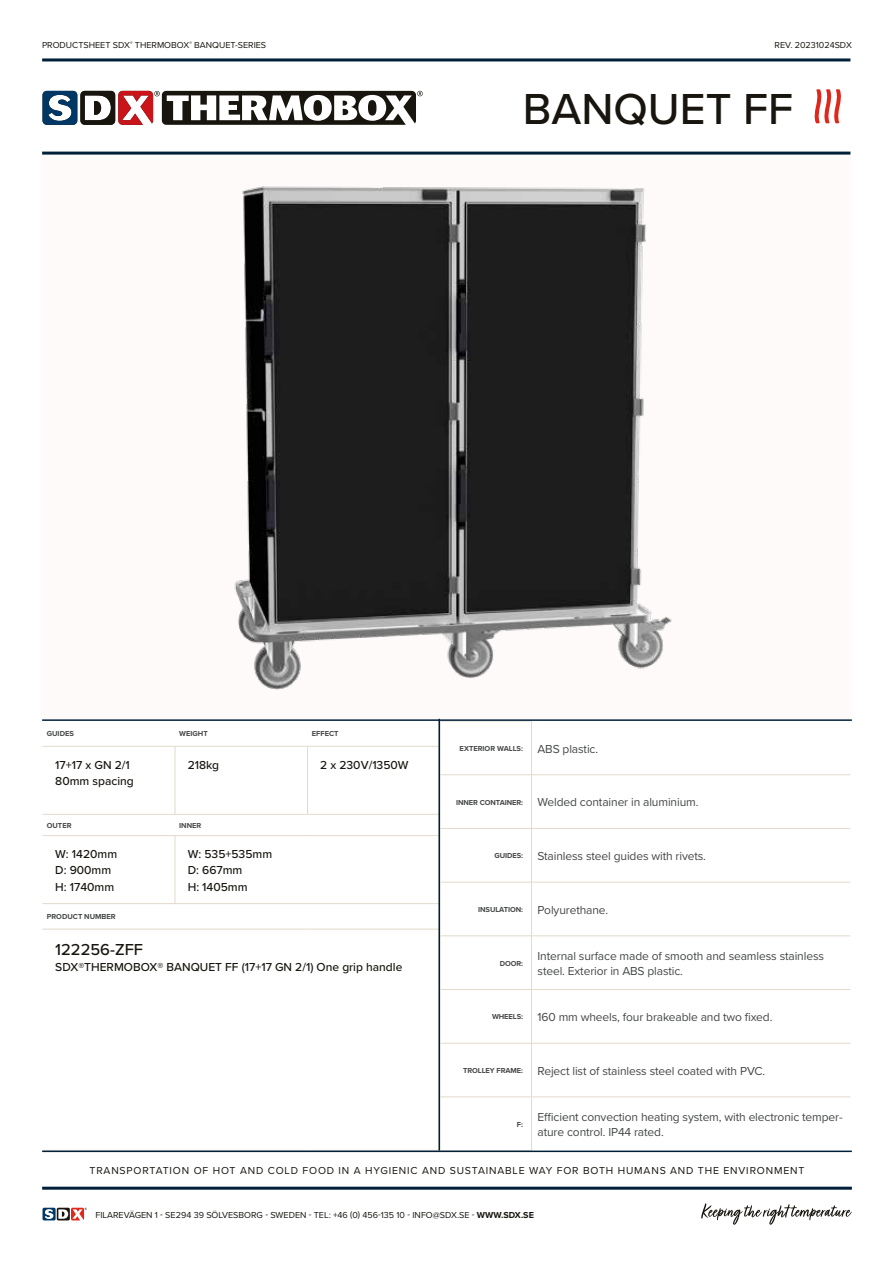
<style>
.page{position:relative;width:893px;height:1263px;background:#fff}
.page>*{position:absolute;margin:0;border:0;box-sizing:border-box;transform-origin:0 0}
.t1{font:500 45px "Proxima Nova";color:#18150f}
.t2{font:500 16.5px "Proxima Nova";color:#18150f}
.t3{font:12px/15px "Proxima Nova";letter-spacing:-.01em;color:#454847}
.t4{font:500 12px/16.5px "Proxima Nova";color:#18150f}
.t5{font:10.5px "Proxima Nova";letter-spacing:.08em;color:#18150f}
.t6{font:9px "Proxima Nova";color:#18150f}
.t7{font:700 7.5px "Proxima Nova";color:#454847}
.s1{font-weight:400;font-size:12px}
.s2{font-weight:700;font-size:7.5px}
.s3{font-weight:700}
</style>
<div class="page">
<div style="left:41px;top:154px;width:809px;height:565px;background:#fefafa"></div>
<img style="left:234px;top:186px;width:438px;height:504px">
<hr style="left:43px;top:746px;width:132px;height:1px;background:#e2dacb">
<hr style="left:175px;top:746px;width:132px;height:1px;background:#e2dacb">
<hr style="left:175px;top:746px;width:1px;height:68px;background:#e2dacb">
<hr style="left:307px;top:746px;width:133px;height:1px;background:#e2dacb">
<hr style="left:43px;top:814px;width:132px;height:1px;background:#e2dacb">
<hr style="left:175px;top:814px;width:132px;height:1px;background:#e2dacb">
<hr style="left:307px;top:814px;width:133px;height:1px;background:#e2dacb">
<hr style="left:43px;top:903px;width:132px;height:1px;background:#e2dacb">
<hr style="left:175px;top:903px;width:132px;height:1px;background:#e2dacb">
<hr style="left:307px;top:903px;width:133px;height:1px;background:#e2dacb">
<hr style="left:43px;top:835px;width:132px;height:1px;background:#e2dacb">
<hr style="left:175px;top:835px;width:132px;height:1px;background:#e2dacb">
<hr style="left:175px;top:836px;width:1px;height:67px;background:#e2dacb">
<hr style="left:307px;top:835px;width:133px;height:1px;background:#e2dacb">
<hr style="left:43px;top:929px;width:132px;height:1px;background:#e2dacb">
<hr style="left:175px;top:929px;width:132px;height:1px;background:#e2dacb">
<hr style="left:307px;top:929px;width:133px;height:1px;background:#e2dacb">
<hr style="left:307px;top:746px;width:1px;height:68px;background:#e2dacb">
<hr style="left:440px;top:721px;width:92px;height:1px;background:#e2dacb">
<hr style="left:440px;top:721px;width:1px;height:53px;background:#e2dacb">
<hr style="left:531px;top:721px;width:1px;height:53px;background:#e2dacb">
<hr style="left:440px;top:774px;width:91px;height:1px;background:#e2dacb">
<hr style="left:440px;top:775px;width:1px;height:53px;background:#e2dacb">
<hr style="left:531px;top:774px;width:319px;height:1px;background:#e2dacb">
<hr style="left:531px;top:775px;width:1px;height:53px;background:#e2dacb">
<hr style="left:440px;top:828px;width:91px;height:1px;background:#e2dacb">
<hr style="left:440px;top:829px;width:1px;height:53px;background:#e2dacb">
<hr style="left:531px;top:828px;width:319px;height:1px;background:#e2dacb">
<hr style="left:531px;top:829px;width:1px;height:53px;background:#e2dacb">
<hr style="left:440px;top:882px;width:91px;height:1px;background:#e2dacb">
<hr style="left:440px;top:882px;width:1px;height:54px;background:#e2dacb">
<hr style="left:531px;top:882px;width:319px;height:1px;background:#e2dacb">
<hr style="left:531px;top:882px;width:1px;height:54px;background:#e2dacb">
<hr style="left:440px;top:935px;width:91px;height:1px;background:#e2dacb">
<hr style="left:440px;top:936px;width:1px;height:53px;background:#e2dacb">
<hr style="left:531px;top:935px;width:319px;height:1px;background:#e2dacb">
<hr style="left:531px;top:936px;width:1px;height:53px;background:#e2dacb">
<hr style="left:440px;top:989px;width:91px;height:1px;background:#e2dacb">
<hr style="left:440px;top:990px;width:1px;height:53px;background:#e2dacb">
<hr style="left:531px;top:989px;width:319px;height:1px;background:#e2dacb">
<hr style="left:531px;top:990px;width:1px;height:53px;background:#e2dacb">
<hr style="left:440px;top:1043px;width:91px;height:1px;background:#e2dacb">
<hr style="left:440px;top:1043px;width:1px;height:54px;background:#e2dacb">
<hr style="left:531px;top:1043px;width:319px;height:1px;background:#e2dacb">
<hr style="left:531px;top:1043px;width:1px;height:54px;background:#e2dacb">
<hr style="left:440px;top:1097px;width:91px;height:1px;background:#e2dacb">
<hr style="left:440px;top:1097px;width:1px;height:53px;background:#e2dacb">
<hr style="left:531px;top:1097px;width:319px;height:1px;background:#e2dacb">
<hr style="left:531px;top:1097px;width:1px;height:53px;background:#e2dacb">
<hr style="left:42px;top:1150px;width:810px;height:2px;background:#001f39">
<hr style="left:42px;top:1187px;width:810px;height:3px;background:#001f39">
<hr style="left:42px;top:58px;width:808px;height:3px;background:#001f39">
<hr style="left:42px;top:152px;width:808px;height:3px;background:#001f39">
<svg style="left:43px;top:91px;width:380px;height:34px"></svg>
<svg style="left:43px;top:1208px;width:44px;height:12px"></svg>
<svg style="left:701px;top:1203px;width:151px;height:22px"></svg>
<hr style="left:42px;top:719px;width:810px;height:2px;background:#001f39">
<hr style="left:438px;top:719px;width:2px;height:431px;background:#001f39">
<svg style="left:814px;top:89px;width:27px;height:34px"></svg>
<p class="t6" style="left:42px;top:39px;width:226px">PRODUCTSHEET SDX<sup>®</sup> THERMOBOX<sup>®</sup> BANQUET-SERIES</p>
<p class="t6" style="left:775px;top:39px;width:79px">REV. 20231024SDX</p>
<h1 class="t1" style="left:523px;top:76px;width:272px">BANQUET FF</h1>
<p class="t7" style="left:47px;top:728px;width:29px">GUIDES</p>
<p class="t7" style="left:179px;top:728px;width:30px">WEIGHT</p>
<p class="t7" style="left:312px;top:728px;width:28px">EFFECT</p>
<p class="t4" style="left:55px;top:756px;width:80px">17+17 x GN 2/1<br>80mm spacing</p>
<p class="t4" style="left:188px;top:756px;width:33px">218kg</p>
<p class="t4" style="left:320px;top:756px;width:90px">2 x 230V/1350W</p>
<p class="t7" style="left:47px;top:820px;width:26px">OUTER</p>
<p class="t7" style="left:179px;top:820px;width:24px">INNER</p>
<p class="t4" style="left:55px;top:845px;width:63px">W: 1420mm<br>D: 900mm<br>H: 1740mm</p>
<p class="t4" style="left:188px;top:845px;width:86px">W: 535+535mm<br>D: 667mm<br>H: 1405mm</p>
<p class="t7" style="left:47px;top:911px;width:71px">PRODUCT NUMBER</p>
<h2 class="t2" style="left:55px;top:937px;width:89px">122256-ZFF</h2>
<p class="t4" style="left:55px;top:959px;width:349px">SDX®THERMOBOX® BANQUET FF (17+17 GN 2/1) One grip handle</p>
<p class="t7" style="left:460px;top:743px;width:140px">EXTERIOR WALLS: <span class="s1">ABS plastic.</span></p>
<p class="t3" style="left:456px;top:794px;width:244px"><span class="s2">INNER CONTAINER:</span> Welded container in aluminium.</p>
<p class="t3" style="left:494px;top:848px;width:213px"><span class="s2">GUIDES:</span> Stainless steel guides with rivets.</p>
<p class="t3" style="left:478px;top:902px;width:132px"><span class="s2">INSULATION:</span> Polyurethane.</p>
<p class="t7" style="left:500px;top:957px;width:25px">DOOR:</p>
<p class="t3" style="left:537px;top:948px;width:288px">Internal surface made of smooth and seamless stainless steel. Exterior in ABS plastic.</p>
<p class="t3" style="left:492px;top:1009px;width:282px"><span class="s2">WHEELS:</span> 160 mm wheels, four brakeable and two fixed.</p>
<p class="t3" style="left:463px;top:1063px;width:304px"><span class="s2">TROLLEY FRAME:</span> Reject list of stainless steel coated with PVC.</p>
<p class="t7" style="left:517px;top:1118px;width:8px">F:</p>
<p class="t3" style="left:537px;top:1109px;width:307px">Efficient convection heating system, with electronic temper&shy;ature control. IP44 rated.</p>
<p class="t5" style="left:90px;top:1162px;width:716px">TRANSPORTATION OF HOT AND COLD FOOD IN A HYGIENIC AND SUSTAINABLE WAY FOR BOTH HUMANS AND THE ENVIRONMENT</p>
<p class="t6" style="left:95px;top:1208px;width:440px">FILAREVÄGEN 1 - SE294 39 SÖLVESBORG - SWEDEN - TEL: +46 (0) 456-135 10 - INFO@SDX.SE - <span class="s3">WWW.SDX.SE</span></p>
</div>
